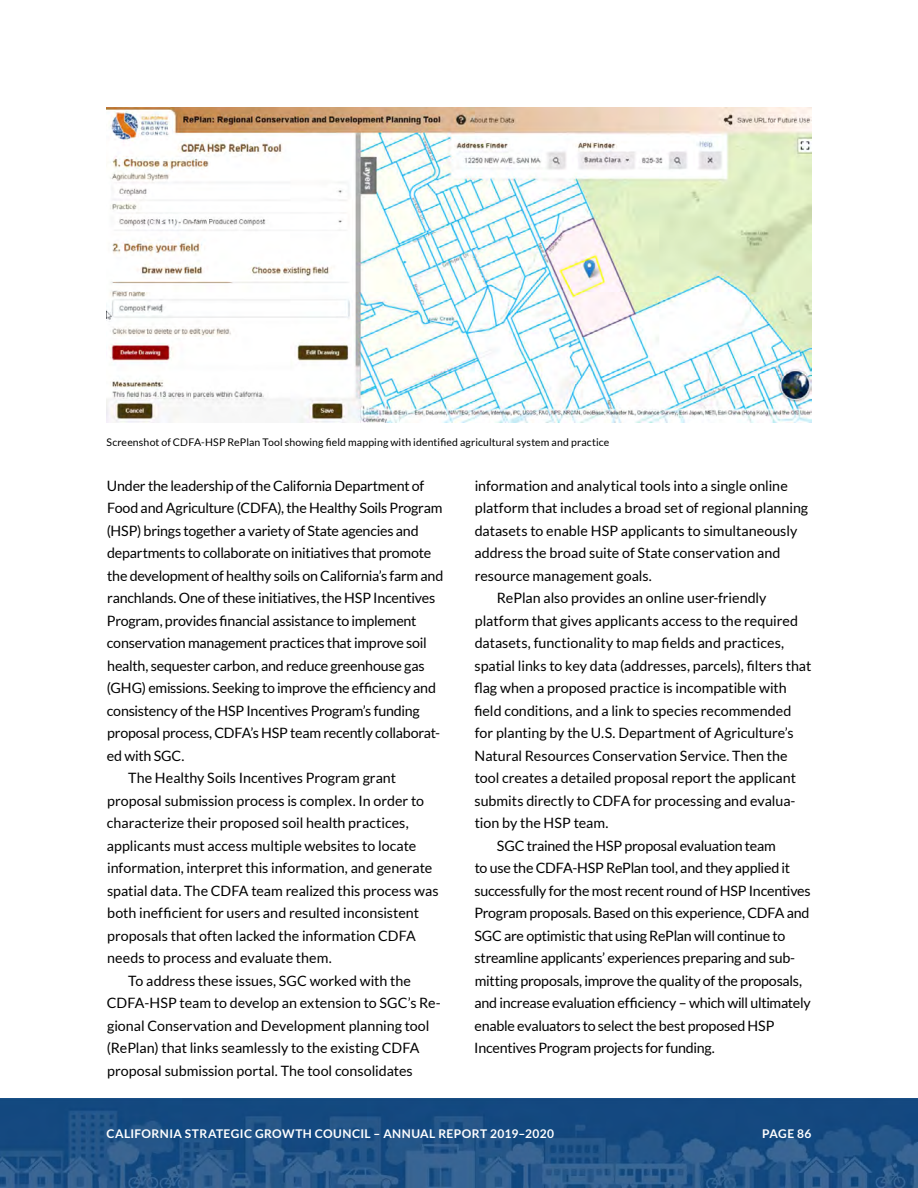
<style>
.page{position:relative;width:918px;height:1188px;background:#fff}
.page>*{position:absolute;margin:0;border:0;box-sizing:border-box;transform-origin:0 0}
._0_-_First_Paragraph{font:14.25px/22.5px "Lato";letter-spacing:-.005em;color:#000}
.t1{font:700 12px "Lato";letter-spacing:.035em;color:#fff}
.t2{font:10.5px "Lato";letter-spacing:.01em;color:#000}
</style>
<div class="page">
<img style="left:0;top:1098px;width:918px;height:89px">
<img style="left:106px;top:108px;width:705px;height:314px">
<p class="t2" style="left:106px;top:436px;width:504px">Screenshot of CDFA-HSP RePlan Tool showing field mapping with identified agricultural system and practice</p>
<p class="_0_-_First_Paragraph" style="left:107px;top:474px;width:338px">Under the leadership of the California Department of Food and Agriculture (CDFA), the Healthy Soils Program (HSP) brings together a variety of State agencies and departments to collaborate on initiatives that promote the development of healthy soils on California’s farm and ranchlands. One of these initiatives, the HSP Incentives Program, provides financial assistance to implement conservation management practices that improve soil health, sequester carbon, and reduce greenhouse gas (GHG) emissions. Seeking to improve the efficiency and consistency of the HSP Incentives Program’s funding proposal process, CDFA’s HSP team recently collaborat&shy;ed with SGC.</p>
<p class="_0_-_First_Paragraph" style="left:107px;top:767px;width:333px;text-indent:21px">The Healthy Soils Incentives Program grant proposal submission process is complex. In order to characterize their proposed soil health practices, applicants must access multiple websites to locate information, interpret this information, and generate spatial data. The CDFA team realized this process was both inefficient for users and resulted inconsistent proposals that often lacked the information CDFA needs to process and evaluate them.</p>
<p class="_0_-_First_Paragraph" style="left:107px;top:969px;width:336px;text-indent:21px">To address these issues, SGC worked with the CDFA-HSP team to develop an extension to SGC’s Re&shy;gional Conservation and Development planning tool (RePlan) that links seamlessly to the existing CDFA proposal submission portal. The tool consolidates</p>
<p class="_0_-_First_Paragraph" style="left:474px;top:474px;width:335px">information and analytical tools into a single online platform that includes a broad set of regional planning datasets to enable HSP applicants to simultaneously address the broad suite of State conservation and resource management goals.</p>
<p class="_0_-_First_Paragraph" style="left:474px;top:587px;width:338px;text-indent:23px">RePlan also provides an online user-friendly platform that gives applicants access to the required datasets, functionality to map fields and practices, spatial links to key data (addresses, parcels), filters that flag when a proposed practice is incompatible with field conditions, and a link to species recommended for planting by the U.S. Department of Agriculture’s Natural Resources Conservation Service. Then the tool creates a detailed proposal report the applicant submits directly to CDFA for processing and evalua&shy;tion by the HSP team.</p>
<p class="_0_-_First_Paragraph" style="left:474px;top:834px;width:338px;text-indent:23px">SGC trained the HSP proposal evaluation team<br>to use the CDFA-HSP RePlan tool, and they applied it successfully for the most recent round of HSP Incentives Program proposals. Based on this experience, CDFA and SGC are optimistic that using RePlan will continue to streamline applicants’ experiences preparing and sub&shy;mitting proposals, improve the quality of the proposals, and increase evaluation efficiency – which will ultimately enable evaluators to select the best proposed HSP Incentives Program projects for funding.</p>
<p class="t1" style="left:106px;top:1127px;width:449px">CALIFORNIA STRATEGIC GROWTH COUNCIL – ANNUAL REPORT 2019–2020</p>
<p class="t1" style="left:762px;top:1127px;width:51px">PAGE 86</p>
</div>
